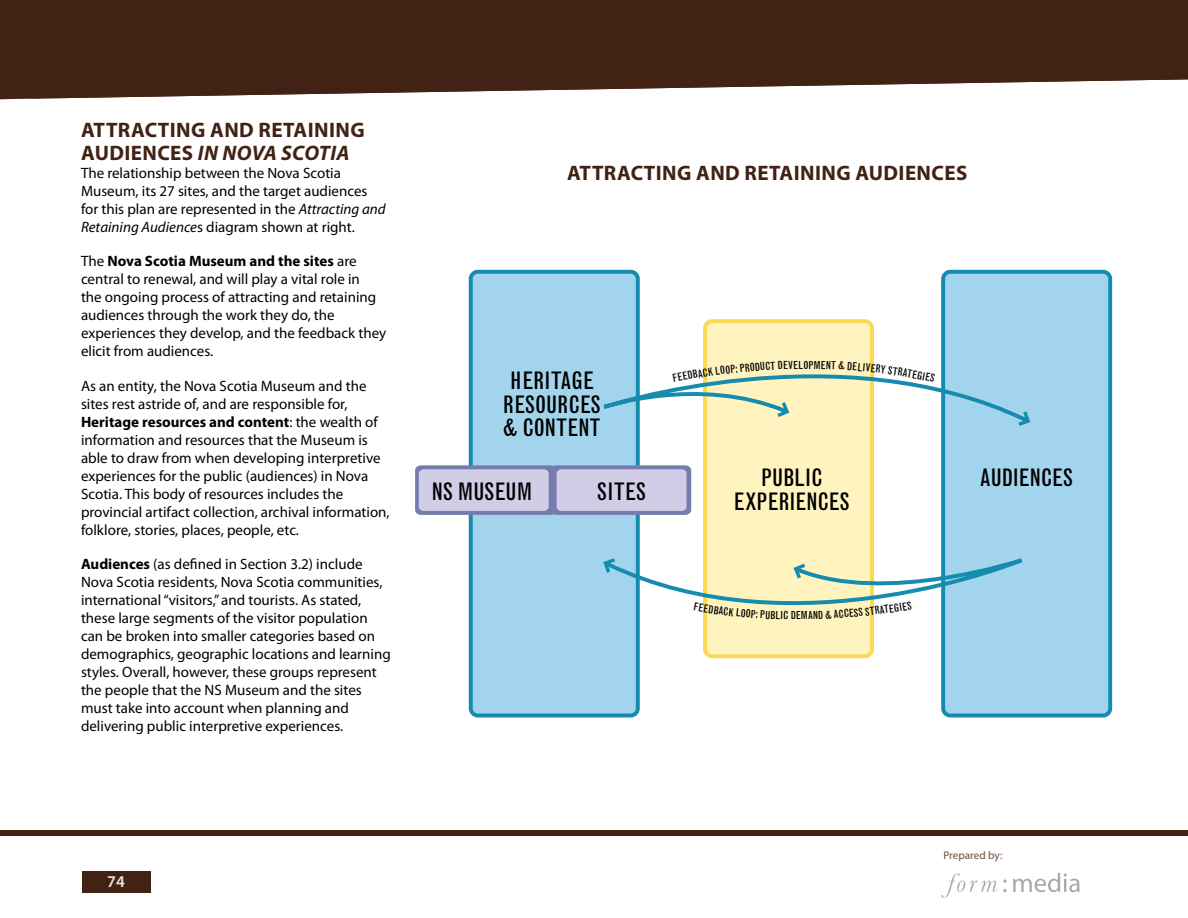
<style>
.page{position:relative;width:1188px;height:918px;background:#fff}
.page>*{position:absolute;margin:0;border:0;box-sizing:border-box;transform-origin:0 0}
.t1{font:condensed 23.7px/23.7px "Grotesque";color:#000}
.t2{font:700 21px/22.5px "Myriad Pro";letter-spacing:.02em;color:#412214}
.t3{font:600 16.5px "Myriad Pro";color:#e8e9e0}
.t4{font:15px/18px "Myriad Pro";color:#000}
.t5{font:11.25px "Myriad Pro";letter-spacing:-.005em;color:#6c4e41}
.t6{font:condensed 10.8px "Grotesque";color:#000}
.s1{font-style:italic}
.s2{font-weight:700}
</style>
<div class="page">
<svg style="left:1013px;top:873px;width:67px;height:19px"></svg>
<svg style="left:941px;top:874px;width:56px;height:24px"></svg>
<div style="left:82px;top:872px;width:68px;height:21px;background:#412214"></div>
<div style="left:0;top:831px;width:1188px;height:5px;background:#412214"></div>
<svg style="left:0;top:0;width:1188px;height:99px;background:#53372a"></svg>
<div style="left:471px;top:272px;width:167px;height:444px;background:#a2d5ed;border-radius:7px"></div>
<div style="left:469px;top:270px;width:171px;height:447px;border:4px solid #158bad;border-radius:7px"></div>
<div style="left:943px;top:272px;width:167px;height:444px;background:#a2d5ed;border-radius:7px"></div>
<div style="left:941px;top:270px;width:171px;height:447px;border:4px solid #158bad;border-radius:7px"></div>
<div style="left:705px;top:321px;width:167px;height:335px;background:#fff4bf;border-radius:7px"></div>
<div style="left:703px;top:319px;width:171px;height:339px;border:4px solid #fcd857;border-radius:7px"></div>
<svg style="left:415px;top:465px;width:276px;height:50px;background:#bebcda"></svg>
<svg style="left:603px;top:330px;width:427px;height:96px"></svg>
<svg style="left:603px;top:558px;width:419px;height:96px"></svg>
<h2 class="t2" style="left:81px;top:118px;width:285px">ATTRACTING AND RETAINING<br>AUDIENCES <span class="s1">IN NOVA SCOTIA</span></h2>
<p class="t4" style="left:81px;top:164px;width:306px">The relationship between the Nova Scotia Museum, its 27 sites, and the target audiences for this plan are represented in the <span class="s1">Attracting and Retaining Audience</span>s diagram shown at right.</p>
<p class="t4" style="left:81px;top:252px;width:307px">The <span class="s2">Nova Scotia Museum and the sites</span> are central to renewal, and will play a vital role in<br>the ongoing process of attracting and retaining audiences through the work they do, the experiences they develop, and the feedback they elicit from audiences.</p>
<p class="t4" style="left:81px;top:376px;width:310px">As an entity, the Nova Scotia Museum and the sites rest astride of, and are responsible for, <span class="s2">Heritage resources and content</span>: the wealth of information and resources that the Museum is able to draw from when developing interpretive experiences for the public (audiences) in Nova Scotia. This body of resources includes the provincial artifact collection, archival information, folklore, stories, places, people, etc.</p>
<p class="t4" style="left:81px;top:555px;width:311px"><span class="s2">Audiences</span> (as defined in Section 3.2) include Nova Scotia residents, Nova Scotia communities, international “visitors,” and tourists. As stated, these large segments of the visitor population can be broken into smaller categories based on demographics, geographic locations and learning styles. Overall, however, these groups represent the people that the NS Museum and the sites must take into account when planning and delivering public interpretive experiences.</p>
<h2 class="t2" style="left:567px;top:161px;width:14px">attracting</h2>
<h2 class="t2" style="left:696px;top:161px;width:16px">and</h2>
<h2 class="t2" style="left:745px;top:161px;width:13px">retaining</h2>
<h2 class="t2" style="left:855px;top:161px;width:14px">audiences</h2>
<h1 class="t1" style="left:503px;top:369px;width:99px">HERITAGE<br>RESOURCES &amp; CONTENT</h1>
<h1 class="t1" style="left:432px;top:480px;width:102px">NS MUSEUM</h1>
<h1 class="t1" style="left:597px;top:480px;width:50px">SITES</h1>
<p class="t6" style="left:803px;top:358px;width:12px">OP</p>
<h1 class="t1" style="left:761px;top:466px;width:63px">PUBLIC</h1>
<h1 class="t1" style="left:980px;top:466px;width:95px">AUDIENCES</h1>
<h1 class="t1" style="left:734px;top:490px;width:118px">EXPERIENCES</h1>
<p class="t6" style="left:791px;top:609px;width:12px">DE</p>
<p class="t3" style="left:107px;top:871px;width:19px">74</p>
<p class="t5" style="left:944px;top:848px;width:60px">Prepared by:</p>
</div>
